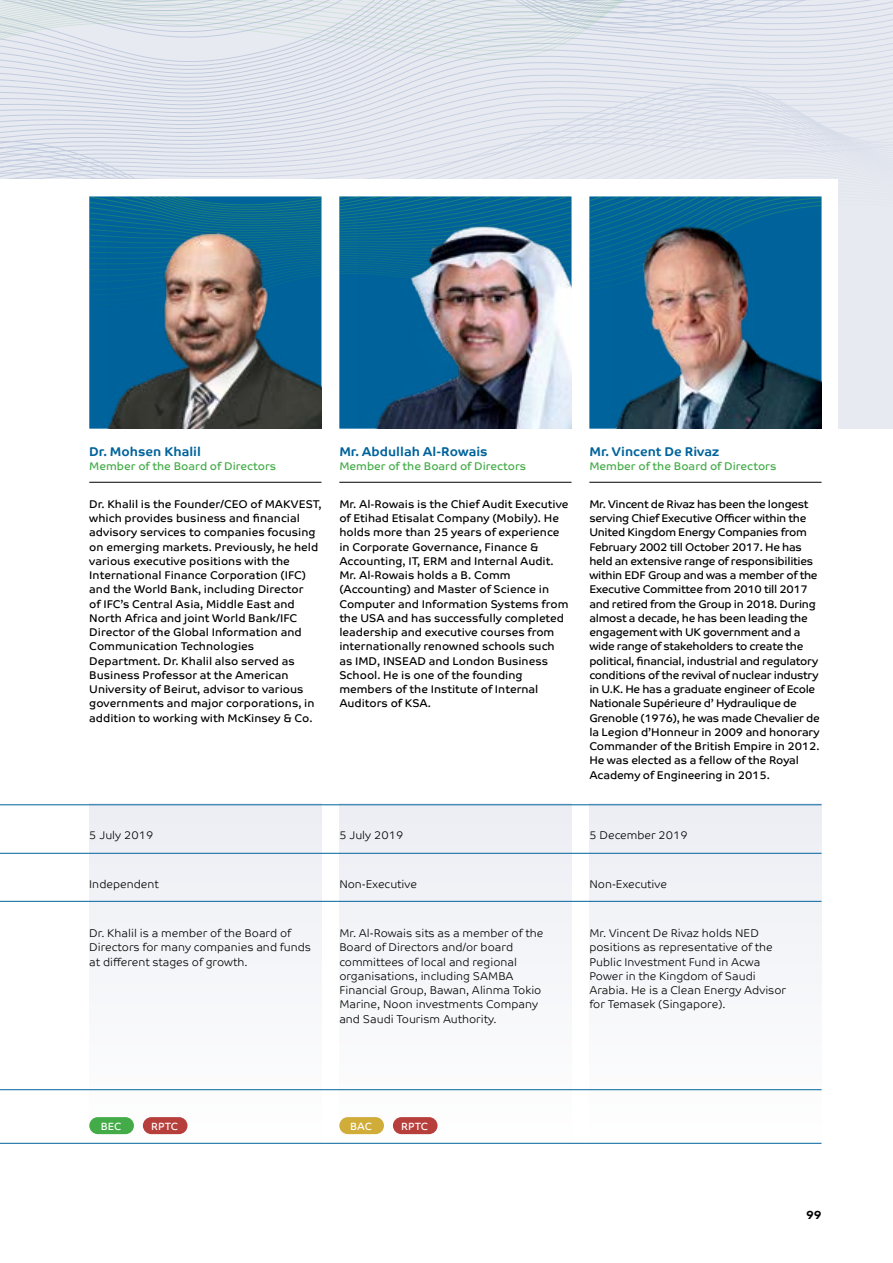
<style>
.page{position:relative;width:893px;height:1263px;background:#fff}
.page>*{position:absolute;margin:0;border:0;box-sizing:border-box;transform-origin:0 0}
.t1{font:700 12.75px "Co Text";color:#00639c}
.t2{font:700 12px "Co Text";color:#000}
.t3{font:11.25px/14.2px "Co Text";color:#000}
.t4{font:11.25px/14.2px "Co Text";letter-spacing:-.025em;color:#000}
.t5{font:300 11.25px/14.2px "Co Text";color:#000}
.t6{font:11.25px "Co Text";color:#43ac48}
.t7{font:10.5px "Co Text";color:#fff}
</style>
<div class="page">
<div style="left:89px;top:804px;width:232px;height:339px;background:#f5f6f9"></div>
<div style="left:339px;top:804px;width:232px;height:339px;background:#f5f6f9"></div>
<div style="left:589px;top:804px;width:232px;height:339px;background:#f5f6f9"></div>
<hr style="left:0;top:1143px;width:821px;height:1px;background:#00639c">
<div style="left:339px;top:1117px;width:45px;height:17px;background:#d0ac38;border-radius:9px"></div>
<div style="left:89px;top:1117px;width:45px;height:17px;background:#43ac48;border-radius:9px"></div>
<div style="left:143px;top:1117px;width:45px;height:17px;background:#b73f3b;border-radius:9px"></div>
<div style="left:393px;top:1117px;width:45px;height:17px;background:#b73f3b;border-radius:9px"></div>
<svg style="left:748px;top:0;width:145px;height:407px;background:#e3e7ef"></svg>
<svg style="left:0;top:175px;width:748px;height:4px;background:#e1e5ee"></svg>
<svg style="left:0;top:171px;width:750px;height:4px;background:#e1e5ed"></svg>
<svg style="left:0;top:167px;width:751px;height:4px;background:#e1e5ed"></svg>
<svg style="left:0;top:163px;width:753px;height:4px;background:#e0e4ed"></svg>
<svg style="left:0;top:159px;width:754px;height:4px;background:#e0e4ed"></svg>
<svg style="left:0;top:155px;width:755px;height:4px;background:#e0e4ed"></svg>
<svg style="left:0;top:151px;width:757px;height:4px;background:#e0e4ed"></svg>
<svg style="left:0;top:147px;width:758px;height:4px;background:#dfe4ed"></svg>
<svg style="left:0;top:0;width:759px;height:147px;background:#dee3ec"></svg>
<div style="left:0;top:179px;width:838px;height:392px;background:#fff"></div>
<svg style="left:89px;top:196px;width:732px;height:211px"></svg>
<img style="left:359px;top:216px;width:212px;height:213px">
<img style="left:107px;top:223px;width:214px;height:206px">
<img style="left:611px;top:217px;width:210px;height:212px">
<hr style="left:0;top:1089px;width:821px;height:1px;background:#00639c">
<hr style="left:339px;top:482px;width:232px;height:1px;background:#000">
<hr style="left:589px;top:482px;width:232px;height:1px;background:#000">
<hr style="left:89px;top:482px;width:232px;height:1px;background:#000">
<hr style="left:0;top:853px;width:821px;height:1px;background:#00639c">
<hr style="left:0;top:804px;width:821px;height:1px;background:#00639c">
<hr style="left:0;top:901px;width:821px;height:1px;background:#00639c">
<p class="t1" style="left:89px;top:444px;width:113px">Dr. Mohsen Khalil</p>
<p class="t6" style="left:89px;top:460px;width:189px">Member of the Board of Directors</p>
<p class="t3" style="left:89px;top:497px;width:234px">Dr. Khalil is the Founder/CEO of MAKVEST, which provides business and financial advisory services to companies focusing on emerging markets. Previously, he held various executive positions with the International Finance Corporation (IFC) and the World Bank, including Director<br>of IFC’s Central Asia, Middle East and North Africa and joint World Bank/IFC Director of the Global Information and Communication Technologies Department. Dr. Khalil also served as Business Professor at the American University of Beirut, advisor to various governments and major corporations, in addition to working with McKinsey &amp; Co.</p>
<p class="t1" style="left:339px;top:444px;width:150px">Mr. Abdullah Al-Rowais</p>
<p class="t6" style="left:339px;top:460px;width:189px">Member of the Board of Directors</p>
<p class="t3" style="left:339px;top:497px;width:231px">Mr. Al-Rowais is the Chief Audit Executive of Etihad Etisalat Company (Mobily). He holds more than 25 years of experience in Corporate Governance, Finance &amp; Accounting, IT, ERM and Internal Audit.<br>Mr. Al-Rowais holds a B. Comm (Accounting) and Master of Science in Computer and Information Systems from the USA and has successfully completed leadership and executive courses from internationally renowned schools such as IMD, INSEAD and London Business School. He is one of the founding members of the Institute of Internal Auditors of KSA.</p>
<p class="t1" style="left:589px;top:444px;width:131px">Mr. Vincent De Rivaz</p>
<p class="t6" style="left:589px;top:460px;width:189px">Member of the Board of Directors</p>
<p class="t4" style="left:589px;top:497px;width:232px">Mr. Vincent de Rivaz has been the longest serving Chief Executive Officer within the United Kingdom Energy Companies from February 2002 till October 2017. He has held an extensive range of responsibilities within EDF Group and was a member of the Executive Committee from 2010 till 2017 and retired from the Group in 2018. During almost a decade, he has been leading the engagement with UK government and a wide range of stakeholders to create the political, financial, industrial and regulatory conditions of the revival of nuclear industry in U.K. He has a graduate engineer of Ecole Nationale Supérieure d’ Hydraulique de Grenoble (1976), he was made Chevalier de la Legion d’Honneur in 2009 and honorary Commander of the British Empire in 2012.<br>He was elected as a fellow of the Royal Academy of Engineering in 2015.</p>
<p class="t5" style="left:89px;top:828px;width:66px">5 July 2019</p>
<p class="t5" style="left:339px;top:828px;width:66px">5 July 2019</p>
<p class="t5" style="left:589px;top:828px;width:100px">5 December 2019</p>
<p class="t5" style="left:89px;top:877px;width:71px">Independent</p>
<p class="t5" style="left:339px;top:877px;width:79px">Non-Executive</p>
<p class="t5" style="left:589px;top:877px;width:79px">Non-Executive</p>
<p class="t5" style="left:89px;top:926px;width:223px">Dr. Khalil is a member of the Board of<br>Directors for many companies and funds at different stages of growth.</p>
<p class="t5" style="left:339px;top:926px;width:205px">Mr. Al-Rowais sits as a member of the Board of Directors and/or board committees of local and regional organisations, including SAMBA Financial Group, Bawan, Alinma Tokio Marine, Noon investments Company and Saudi Tourism Authority.</p>
<p class="t5" style="left:589px;top:926px;width:198px">Mr. Vincent De Rivaz holds NED positions as representative of the<br>Public Investment Fund in Acwa<br>Power in the Kingdom of Saudi<br>Arabia. He is a Clean Energy Advisor for Temasek (Singapore).</p>
<p class="t7" style="left:101px;top:1120px;width:22px">BEC</p>
<p class="t7" style="left:151px;top:1120px;width:28px">RPTC</p>
<p class="t7" style="left:350px;top:1120px;width:23px">BAC</p>
<p class="t7" style="left:401px;top:1120px;width:28px">RPTC</p>
<p class="t2" style="left:806px;top:1207px;width:17px">99</p>
</div>
